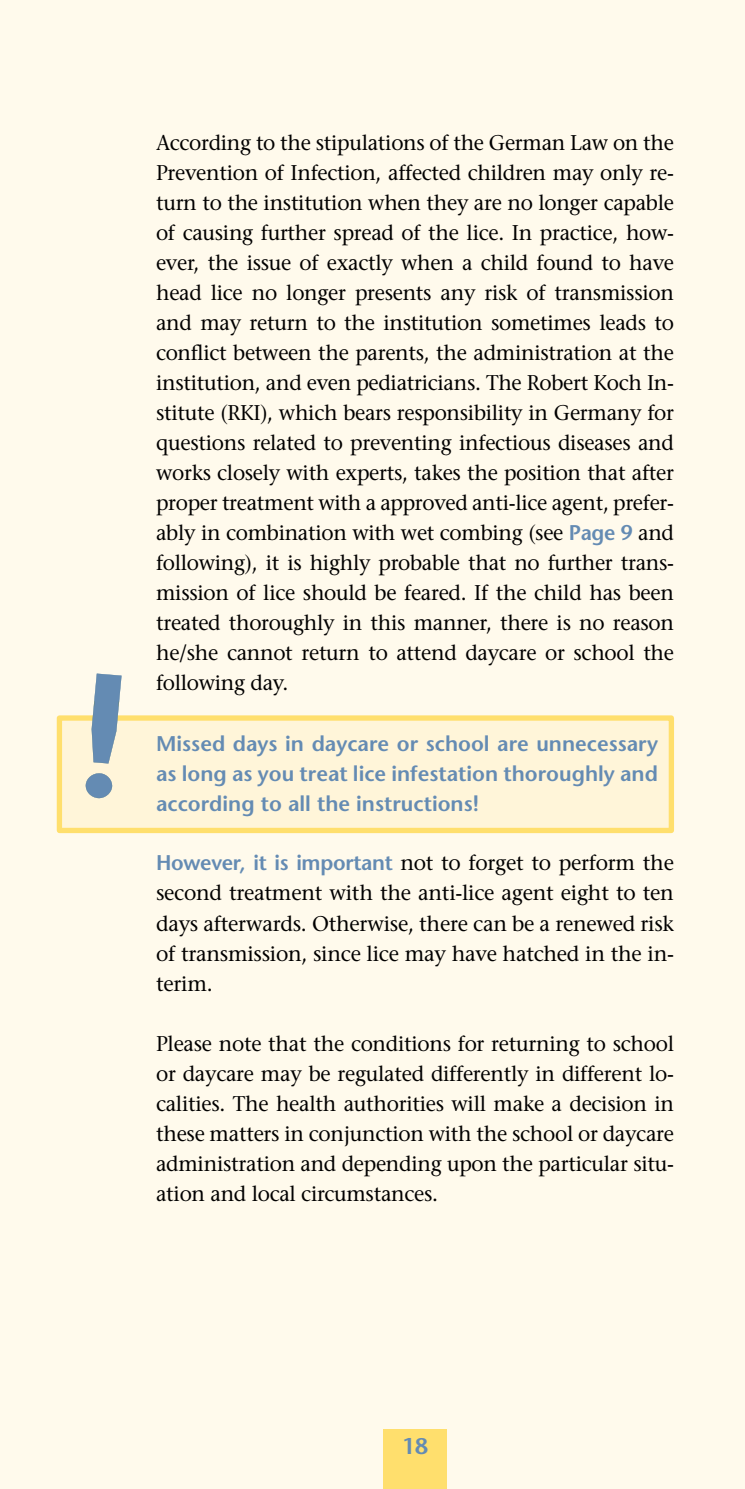
<style>
.page{position:relative;width:745px;height:1489px;background:#fff}
.page>*{position:absolute;margin:0;border:0;box-sizing:border-box;transform-origin:0 0}
.t1{font:600 22.5px "Stone Sans";color:#648bb3}
.t2{font:21.25px/30px "Stone Serif";letter-spacing:-.015em;color:#000;text-align:justify}
.t3{font:600 21.25px/30px "Stone Sans";color:#648bb3;text-align:justify}
.s1{font-family:"Stone Sans";font-weight:600;color:#648bb3}
</style>
<div class="page">
<div style="left:0;top:0;width:744px;height:1488px;background:#fffaec"></div>
<div style="left:383px;top:1428px;width:63px;height:60px;background:#ffdf6d"></div>
<div style="left:57px;top:715px;width:616px;height:118px;background:#fff5d9;border:5px solid #ffdf6d"></div>
<svg style="left:85px;top:673px;width:36px;height:125px"></svg>
<p class="t2" style="left:156px;top:127px;width:519px">According to the stipulations of the German Law on the Prevention of Infection, affected children may only re&shy;turn to the institution when they are no longer capable of causing further spread of the lice. In practice, how&shy;ever, the issue of exactly when a child found to have head lice no longer presents any risk of transmission and may return to the institution sometimes leads to conflict between the parents, the administration at the institution, and even pediatricians. The Robert Koch In&shy;stitute (RKI), which bears responsibility in Germany for questions related to preventing infectious diseases and works closely with experts, takes the position that after proper treatment with a approved anti-lice agent, prefer&shy;ably in combination with wet combing (see <span class="s1">Page 9</span> and following), it is highly probable that no further trans&shy;mission of lice should be feared. If the child has been treated thoroughly in this manner, there is no reason he/she cannot return to attend daycare or school the following day.</p>
<p class="t3" style="left:156px;top:728px;width:503px">Missed days in daycare or school are unnecessary as long as you treat lice infestation thoroughly and according to all the instructions!</p>
<p class="t2" style="left:156px;top:847px;width:519px"><span class="s1">However, it is important</span> not to forget to perform the second treatment with the anti-lice agent eight to ten days afterwards. Otherwise, there can be a renewed risk of transmission, since lice may have hatched in the in&shy;terim.</p>
<p class="t2" style="left:156px;top:1027px;width:519px">Please note that the conditions for returning to school or daycare may be regulated differently in different lo&shy;calities. The health authorities will make a decision in these matters in conjunction with the school or daycare administration and depending upon the particular situ&shy;ation and local circumstances.</p>
<p class="t1" style="left:402px;top:1431px;width:27px">18</p>
</div>
